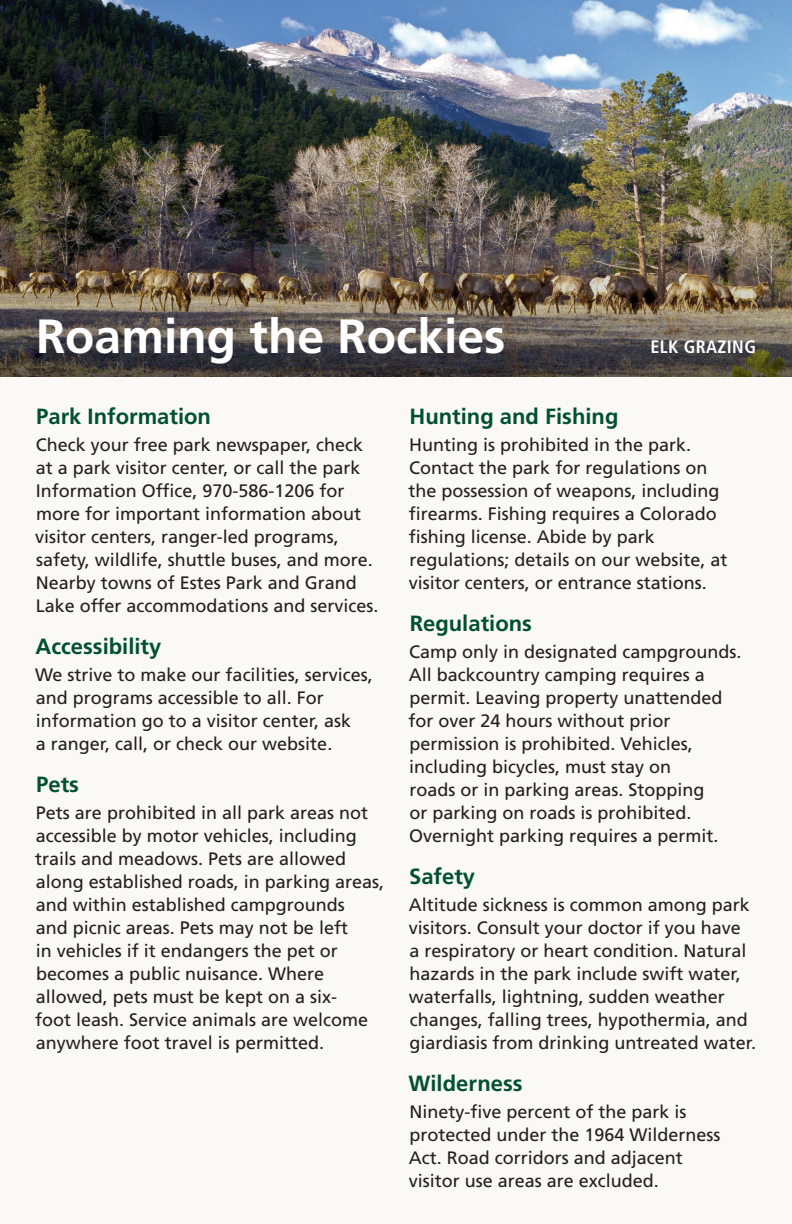
<style>
.page{position:relative;width:792px;height:1224px;background:#faf9f5}
.page>*{position:absolute;margin:0;border:0;box-sizing:border-box;transform-origin:0 0}
.t1{font:700 48px "Frutiger LT Std";color:#fff}
.t2{font:700 22px "Frutiger LT Std";color:#01502f}
.t3{font:18px/23px "Frutiger LT Std";color:#231f20}
.t4{font:700 condensed 18px "Frutiger LT Std";letter-spacing:.02em;color:#fff}
</style>
<div class="page">
<img style="left:0;top:0;width:792px;height:377px">
<h1 class="t1" style="left:36px;top:308px;width:471px">Roaming the Rockies</h1>
<p class="t4" style="left:650px;top:336px;width:107px">ELK GRAZING</p>
<p class="t2" style="left:36px;top:403px;width:176px">Park Information</p>
<p class="t3" style="left:35px;top:434px;width:345px">Check your free park newspaper, check at a park visitor center, or call the park Information Office, 970-586-1206 for more for important information about visitor centers, ranger-led programs, safety, wildlife, shuttle buses, and more.<br>Nearby towns of Estes Park and Grand Lake offer accommodations and services.</p>
<p class="t2" style="left:36px;top:633px;width:127px">Accessibility</p>
<p class="t3" style="left:35px;top:664px;width:339px">We strive to make our facilities, services, and programs accessible to all. For information go to a visitor center, ask<br>a ranger, call, or check our website.</p>
<p class="t2" style="left:36px;top:771px;width:44px">Pets</p>
<p class="t3" style="left:35px;top:802px;width:351px">Pets are prohibited in all park areas not accessible by motor vehicles, including trails and meadows. Pets are allowed along established roads, in parking areas, and within established campgrounds<br>and picnic areas. Pets may not be left<br>in vehicles if it endangers the pet or becomes a public nuisance. Where allowed, pets must be kept on a six-<br>foot leash. Service animals are welcome anywhere foot travel is permitted.</p>
<p class="t2" style="left:409px;top:403px;width:210px">Hunting and Fishing</p>
<p class="t3" style="left:409px;top:434px;width:321px">Hunting is prohibited in the park.<br>Contact the park for regulations on the possession of weapons, including firearms. Fishing requires a Colorado fishing license. Abide by park regulations; details on our website, at visitor centers, or entrance stations.</p>
<p class="t2" style="left:410px;top:610px;width:124px">Regulations</p>
<p class="t3" style="left:409px;top:641px;width:334px">Camp only in designated campgrounds.<br>All backcountry camping requires a permit. Leaving property unattended for over 24 hours without prior permission is prohibited. Vehicles, including bicycles, must stay on<br>roads or in parking areas. Stopping<br>or parking on roads is prohibited.<br>Overnight parking requires a permit.</p>
<p class="t2" style="left:409px;top:863px;width:68px">Safety</p>
<p class="t3" style="left:409px;top:894px;width:349px">Altitude sickness is common among park visitors. Consult your doctor if you have<br>a respiratory or heart condition. Natural hazards in the park include swift water, waterfalls, lightning, sudden weather changes, falling trees, hypothermia, and giardiasis from drinking untreated water.</p>
<p class="t2" style="left:409px;top:1070px;width:116px">Wilderness</p>
<p class="t3" style="left:409px;top:1101px;width:313px">Ninety-five percent of the park is protected under the 1964 Wilderness Act. Road corridors and adjacent visitor use areas are excluded.</p>
</div>
